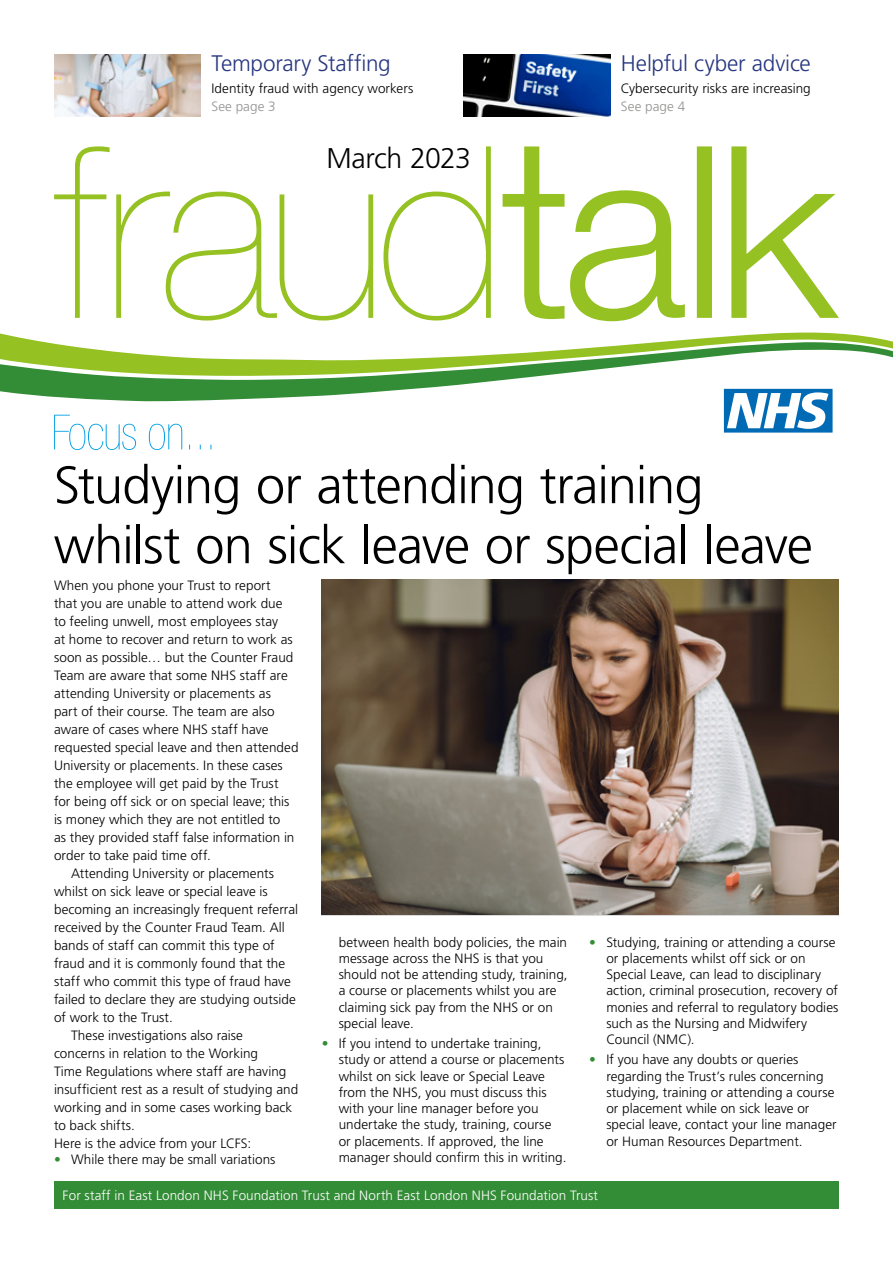
<style>
.page{position:relative;width:893px;height:1263px;background:#fff}
.page>*{position:absolute;margin:0;border:0;box-sizing:border-box;transform-origin:0 0}
.t1{font:300 52.5px/60px "Frutiger LT Std";letter-spacing:-.02em;color:#000}
.t2{font:300 28.5px "Frutiger LT Std";letter-spacing:-.02em;color:#000}
.t3{font:300 22.5px "Frutiger LT Std";letter-spacing:-.01em;color:#273680}
.t4{font:300 13.5px/16.2px "Frutiger LT Std";color:#000}
.t5{font:300 13.5px "Frutiger LT Std";letter-spacing:.005em;color:#fff}
.t6{font:300 13.5px "Frutiger LT Std";letter-spacing:.01em;color:#929291}
.s1{color:#338c36}
</style>
<div class="page">
<svg style="left:54px;top:146px;width:785px;height:175px"></svg>
<svg style="left:54px;top:415px;width:157px;height:35px"></svg>
<div style="left:54px;top:1182px;width:785px;height:27px;background:#338c36"></div>
<img style="left:54px;top:54px;width:147px;height:62px">
<img style="left:463px;top:54px;width:147px;height:62px">
<img style="left:322px;top:580px;width:517px;height:335px">
<svg style="left:724px;top:402px;width:108px;height:31px"></svg>
<svg style="left:0;top:332px;width:893px;height:10px"></svg>
<svg style="left:0;top:342px;width:893px;height:60px"></svg>
<h3 class="t3" style="left:211px;top:50px;width:181px">Temporary Staffing</h3>
<p class="t4" style="left:211px;top:81px;width:203px">Identity fraud with agency workers</p>
<p class="t6" style="left:211px;top:99px;width:66px">See page 3</p>
<h2 class="t2" style="left:326px;top:142px;width:146px">March 2023</h2>
<h3 class="t3" style="left:621px;top:50px;width:191px">Helpful cyber advice</h3>
<p class="t4" style="left:621px;top:81px;width:191px">Cybersecurity risks are increasing</p>
<p class="t6" style="left:621px;top:99px;width:66px">See page 4</p>
<h1 class="t1" style="left:54px;top:456px;width:761px">Studying or attending training whilst on sick leave or special leave</h1>
<p class="t4" style="left:54px;top:577px;width:218px">When you phone your Trust to report</p>
<p class="t4" style="left:54px;top:595px;width:230px">that you are unable to attend work due</p>
<p class="t4" style="left:54px;top:613px;width:226px">to feeling unwell, most employees stay</p>
<p class="t4" style="left:54px;top:631px;width:240px">at home to recover and return to work as</p>
<p class="t4" style="left:54px;top:649px;width:241px">soon as possible… but the Counter Fraud</p>
<p class="t4" style="left:54px;top:667px;width:235px">Team are aware that some NHS staff are</p>
<p class="t4" style="left:54px;top:685px;width:218px">attending University or placements as</p>
<p class="t4" style="left:54px;top:703px;width:222px">part of their course. The team are also</p>
<p class="t4" style="left:54px;top:721px;width:216px">aware of cases where NHS staff have</p>
<p class="t4" style="left:54px;top:739px;width:246px">requested special leave and then attended</p>
<p class="t4" style="left:54px;top:757px;width:230px">University or placements. In these cases</p>
<p class="t4" style="left:54px;top:775px;width:226px">the employee will get paid by the Trust</p>
<p class="t4" style="left:54px;top:793px;width:237px">for being off sick or on special leave; this</p>
<p class="t4" style="left:54px;top:811px;width:228px">is money which they are not entitled to</p>
<p class="t4" style="left:54px;top:829px;width:242px">as they provided staff false information in</p>
<p class="t4" style="left:54px;top:847px;width:158px">order to take paid time off.</p>
<p class="t4" style="left:71px;top:865px;width:205px">Attending University or placements</p>
<p class="t4" style="left:54px;top:883px;width:215px">whilst on sick leave or special leave is</p>
<p class="t4" style="left:54px;top:901px;width:246px">becoming an increasingly frequent referral</p>
<p class="t4" style="left:54px;top:919px;width:232px">received by the Counter Fraud Team. All</p>
<p class="t4" style="left:54px;top:937px;width:222px">bands of staff can commit this type of</p>
<p class="t4" style="left:54px;top:955px;width:233px">fraud and it is commonly found that the</p>
<p class="t4" style="left:54px;top:973px;width:238px">staff who commit this type of fraud have</p>
<p class="t4" style="left:54px;top:991px;width:243px">failed to declare they are studying outside</p>
<p class="t4" style="left:54px;top:1009px;width:120px">of work to the Trust.</p>
<p class="t4" style="left:71px;top:1027px;width:174px">These investigations also raise</p>
<p class="t4" style="left:54px;top:1045px;width:206px">concerns in relation to the Working</p>
<p class="t4" style="left:54px;top:1063px;width:234px">Time Regulations where staff are having</p>
<p class="t4" style="left:54px;top:1081px;width:246px">insufficient rest as a result of studying and</p>
<p class="t4" style="left:54px;top:1099px;width:240px">working and in some cases working back</p>
<p class="t4" style="left:54px;top:1117px;width:83px">to back shifts.</p>
<p class="t4" style="left:54px;top:1135px;width:199px">Here is the advice from your LCFS:</p>
<p class="t4" style="left:54px;top:1151px;width:223px"><span class="s1">•</span> While there may be small variations</p>
<p class="t4" style="left:339px;top:934px;width:230px">between health body policies, the main message across the NHS is that you should not be attending study, training, a course or placements whilst you are claiming sick pay from the NHS or on special leave.</p>
<p class="t4" style="left:339px;top:1036px;width:229px;text-indent:-17px"><span class="s1">•</span> If you intend to undertake training, study or attend a course or placements whilst on sick leave or Special Leave from the NHS, you must discuss this with your line manager before you undertake the study, training, course or placements. If approved, the line manager should confirm this in writing.</p>
<p class="t4" style="left:606px;top:934px;width:234px;text-indent:-17px"><span class="s1">•</span> Studying, training or attending a course or placements whilst off sick or on Special Leave, can lead to disciplinary action, criminal prosecution, recovery of monies and referral to regulatory bodies such as the Nursing and Midwifery Council (NMC).</p>
<p class="t4" style="left:606px;top:1052px;width:232px;text-indent:-17px"><span class="s1">•</span> If you have any doubts or queries regarding the Trust’s rules concerning studying, training or attending a course or placement while on sick leave or special leave, contact your line manager or Human Resources Department.</p>
<p class="t5" style="left:63px;top:1188px;width:537px">For staff in East London NHS Foundation Trust and North East London NHS Foundation Trust</p>
</div>
